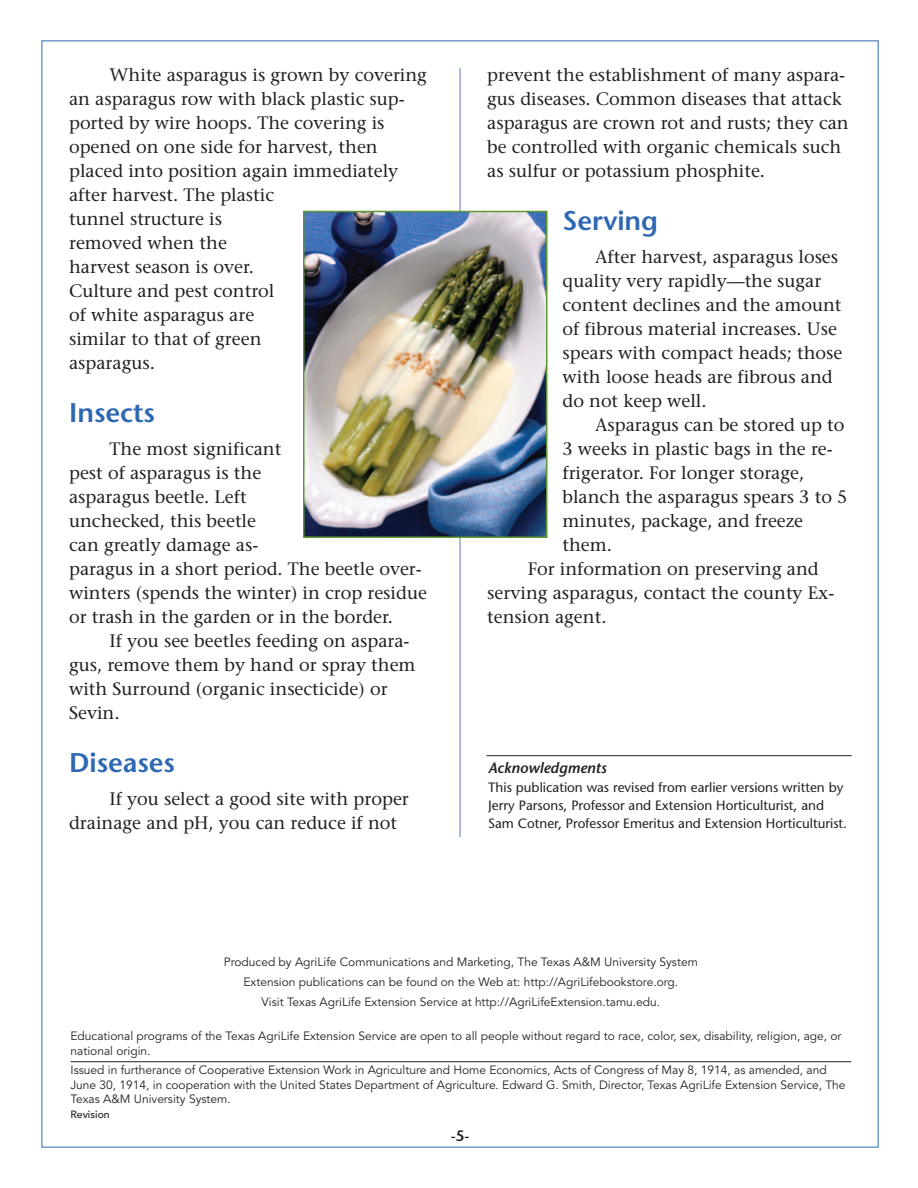
<style>
.page{position:relative;width:918px;height:1188px;background:#fff}
.page>*{position:absolute;margin:0;border:0;box-sizing:border-box;transform-origin:0 0}
.t1{font:600 27px "Stone Sans";color:#2e67b2}
.t2{font:18px/24px "Stone Serif";color:#231f20}
.t3{font:italic 600 15px "Stone Sans";color:#231f20}
.t4{font:600 15px "Stone Sans";color:#231f20}
.t5{font:13.5px/18px "Stone Sans";color:#231f20}
.t6{font:12px/14.4px "Avenir";color:#231f20}
.t7{font:500 10.5px "Avenir";color:#231f20}
</style>
<div class="page">
<hr style="left:459px;top:68px;width:2px;height:769px;background:#6f86c3">
<img style="left:306px;top:214px;width:239px;height:321px">
<div style="left:303px;top:211px;width:245px;height:327px;border:2px solid #5c9731"></div>
<hr style="left:70px;top:1061px;width:781px;height:1px;background:#231f20">
<hr style="left:486px;top:755px;width:366px;height:1px;background:#231f20">
<p class="t2" style="left:69px;top:64px;width:359px;text-indent:40px">White asparagus is grown by covering an asparagus row with black plastic sup&shy;ported by wire hoops. The covering is opened on one side for harvest, then placed into position again immediately after harvest. The plastic<br>tunnel structure is<br>removed when the<br>harvest season is over.<br>Culture and pest control<br>of white asparagus are<br>similar to that of green<br>asparagus.</p>
<h1 class="t1" style="left:69px;top:402px;width:88px">Insects</h1>
<p class="t2" style="left:69px;top:439px;width:359px;text-indent:41px">The most significant<br>pest of asparagus is the<br>asparagus beetle. Left<br>unchecked, this beetle<br>can greatly damage as-<br>paragus in a short period. The beetle over&shy;winters (spends the winter) in crop residue or trash in the garden or in the border.</p>
<p class="t2" style="left:69px;top:631px;width:348px;text-indent:40px">If you see beetles feeding on aspara&shy;gus, remove them by hand or spray them with Surround (organic insecticide) or<br>Sevin.</p>
<h1 class="t1" style="left:69px;top:752px;width:108px">Diseases</h1>
<p class="t2" style="left:69px;top:789px;width:341px;text-indent:41px">If you select a good site with proper drainage and pH, you can reduce if not</p>
<p class="t2" style="left:487px;top:65px;width:363px">prevent the establishment of many aspara&shy;gus diseases. Common diseases that attack asparagus are crown rot and rusts; they can be controlled with organic chemicals such as sulfur or potassium phosphite.</p>
<h1 class="t1" style="left:562px;top:210px;width:97px">Serving</h1>
<p class="t2" style="left:562px;top:247px;width:281px;text-indent:33px">After harvest, asparagus loses quality very rapidly––the sugar content declines and the amount of fibrous material increases. Use spears with compact heads; those with loose heads are fibrous and do not keep well.</p>
<p class="t2" style="left:595px;top:415px;width:251px">Asparagus can be stored up to</p>
<p class="t2" style="left:562px;top:439px;width:272px">3 weeks in plastic bags in the re-</p>
<p class="t2" style="left:562px;top:463px;width:243px">frigerator. For longer storage,</p>
<p class="t2" style="left:562px;top:487px;width:287px">blanch the asparagus spears 3 to 5</p>
<p class="t2" style="left:562px;top:511px;width:242px">minutes, package, and freeze</p>
<p class="t2" style="left:562px;top:535px;width:51px">them.</p>
<p class="t2" style="left:528px;top:559px;width:293px">For information on preserving and</p>
<p class="t2" style="left:487px;top:583px;width:349px">serving asparagus, contact the county Ex-</p>
<p class="t2" style="left:487px;top:607px;width:121px">tension agent.</p>
<p class="t3" style="left:488px;top:762px;width:120px">Acknowledgments</p>
<p class="t5" style="left:488px;top:780px;width:360px">This publication was revised from earlier versions written by<br>Jerry Parsons, Professor and Extension Horticulturist, and<br>Sam Cotner, Professor Emeritus and Extension Horticulturist.</p>
<p class="t6" style="left:224px;top:953px;width:476px;line-height:19.8px;text-align:center">Produced by AgriLife Communications and Marketing, The Texas A&amp;M University System<br>Extension publications can be found on the Web at: http://AgriLifebookstore.org.<br>Visit Texas AgriLife Extension Service at http://AgriLifeExtension.tamu.edu.</p>
<p class="t6" style="left:70px;top:1030px;width:773px">Educational programs of the Texas AgriLife Extension Service are open to all people without regard to race, color, sex, disability, religion, age, or national origin.</p>
<p class="t6" style="left:70px;top:1064px;width:777px">Issued in furtherance of Cooperative Extension Work in Agriculture and Home Economics, Acts of Congress of May 8, 1914, as amended, and<br>June 30, 1914, in cooperation with the United States Department of Agriculture. Edward G. Smith, Director, Texas AgriLife Extension Service, The<br>Texas A&amp;M University System.</p>
<p class="t7" style="left:70px;top:1110px;width:41px">Revision</p>
<p class="t4" style="left:451px;top:1130px;width:20px">-5-</p>
</div>
